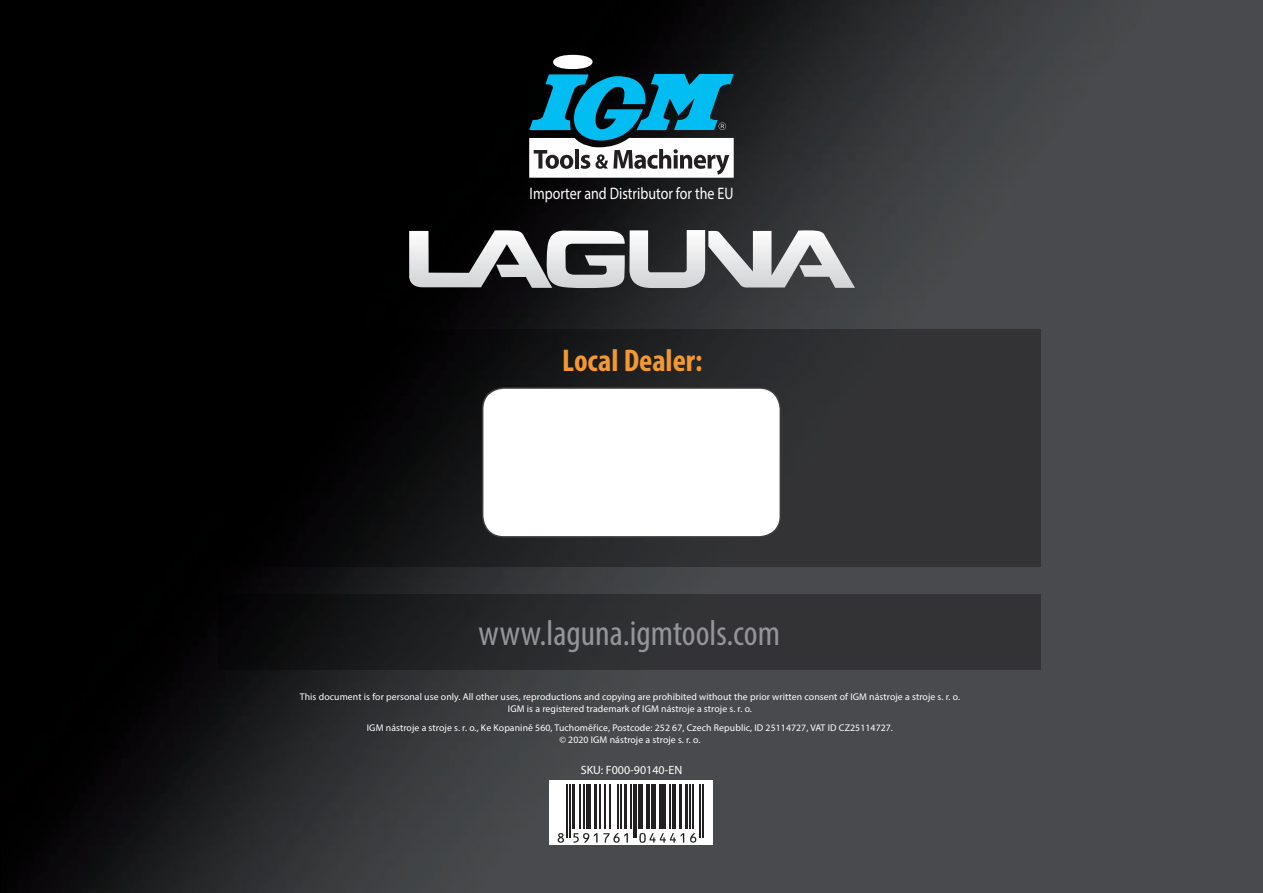
<style>
.page{position:relative;width:1263px;height:893px;background:#fff}
.page>*{position:absolute;margin:0;border:0;box-sizing:border-box;transform-origin:0 0}
.t1{font:condensed 36px "Myriad Pro";color:#939598}
.t2{font:700 condensed 31.5px "Myriad Pro";color:#f49833}
.t3{font:16.65px "Myriad Pro";color:#fff;scale:.84 1}
.t4{font:12px "Myriad Pro";color:#fff}
.t5{font:9.75px "Myriad Pro";letter-spacing:.01em;color:#fff}
</style>
<div class="page">
<img style="left:0;top:0;width:1263px;height:893px">
<div style="left:219px;top:594px;width:822px;height:75px;background:linear-gradient(to right,#111213,#3e3e42)"></div>
<svg style="left:409px;top:230px;width:446px;height:58px"></svg>
<div style="left:219px;top:329px;width:822px;height:238px;background:linear-gradient(to right,#000,#3e3f42)"></div>
<div style="left:483px;top:388px;width:297px;height:149px;background:#fff;border-radius:21px"></div>
<div style="left:482px;top:387px;width:299px;height:151px;border:2px solid #3e3e3f;border-radius:21px"></div>
<div style="left:550px;top:780px;width:163px;height:65px;background:#fff"></div>
<svg style="left:557px;top:784px;width:147px;height:59px"></svg>
<hr style="left:566px;top:784px;width:2px;height:54px;background:#231f20">
<hr style="left:569px;top:784px;width:1px;height:54px;background:#231f20">
<hr style="left:572px;top:784px;width:3px;height:45px;background:#231f20">
<hr style="left:579px;top:784px;width:2px;height:45px;background:#231f20">
<hr style="left:584px;top:784px;width:1px;height:45px;background:#231f20">
<hr style="left:587px;top:784px;width:4px;height:45px;background:#231f20">
<hr style="left:594px;top:784px;width:2px;height:45px;background:#231f20">
<hr style="left:600px;top:784px;width:1px;height:45px;background:#231f20">
<hr style="left:604px;top:784px;width:1px;height:45px;background:#231f20">
<hr style="left:610px;top:784px;width:1px;height:45px;background:#231f20">
<hr style="left:617px;top:784px;width:1px;height:45px;background:#231f20">
<hr style="left:620px;top:784px;width:1px;height:45px;background:#231f20">
<hr style="left:624px;top:784px;width:3px;height:45px;background:#231f20">
<hr style="left:630px;top:784px;width:1px;height:45px;background:#231f20">
<hr style="left:633px;top:784px;width:1px;height:54px;background:#231f20">
<hr style="left:636px;top:784px;width:1px;height:54px;background:#231f20">
<hr style="left:639px;top:784px;width:4px;height:45px;background:#231f20">
<hr style="left:646px;top:784px;width:1px;height:45px;background:#231f20">
<hr style="left:649px;top:784px;width:1px;height:45px;background:#231f20">
<hr style="left:652px;top:784px;width:4px;height:45px;background:#231f20">
<hr style="left:659px;top:784px;width:1px;height:45px;background:#231f20">
<hr style="left:662px;top:784px;width:4px;height:45px;background:#231f20">
<hr style="left:669px;top:784px;width:1px;height:45px;background:#231f20">
<hr style="left:672px;top:784px;width:4px;height:45px;background:#231f20">
<hr style="left:679px;top:784px;width:3px;height:45px;background:#231f20">
<hr style="left:685px;top:784px;width:3px;height:45px;background:#231f20">
<hr style="left:689px;top:784px;width:1px;height:45px;background:#231f20">
<hr style="left:692px;top:784px;width:1px;height:45px;background:#231f20">
<hr style="left:699px;top:784px;width:2px;height:54px;background:#231f20">
<hr style="left:702px;top:784px;width:1px;height:54px;background:#231f20">
<svg style="left:558px;top:833px;width:6px;height:10px"></svg>
<svg style="left:573px;top:833px;width:24px;height:10px"></svg>
<svg style="left:603px;top:833px;width:25px;height:10px"></svg>
<svg style="left:639px;top:833px;width:45px;height:10px"></svg>
<svg style="left:690px;top:833px;width:6px;height:10px"></svg>
<svg style="left:529px;top:55px;width:205px;height:123px"></svg>
<p class="t3" style="left:529px;top:183px;width:244px">Importer and Distributor for the EU</p>
<p class="t2" style="left:562px;top:341px;width:142px">Local Dealer:</p>
<p class="t1" style="left:479px;top:611px;width:303px">www.laguna.igmtools.com</p>
<p class="t5" style="left:300px;top:691px;width:662px">This document is for personal use only. All other uses, reproductions and copying are prohibited without the prior written consent of IGM nástroje a stroje s. r. o.</p>
<p class="t5" style="left:508px;top:703px;width:245px">IGM is a registered trademark of IGM nástroje a stroje s. r. o.</p>
<p class="t5" style="left:367px;top:722px;width:528px">IGM nástroje a stroje s. r. o., Ke Kopanině 560, Tuchoměřice, Postcode: 252 67, Czech Republic, ID 25114727, VAT ID CZ25114727.</p>
<p class="t5" style="left:559px;top:734px;width:143px">© 2020 IGM nástroje a stroje s. r. o.</p>
<p class="t4" style="left:581px;top:762px;width:103px">SKU: F000-90140-EN</p>
</div>
